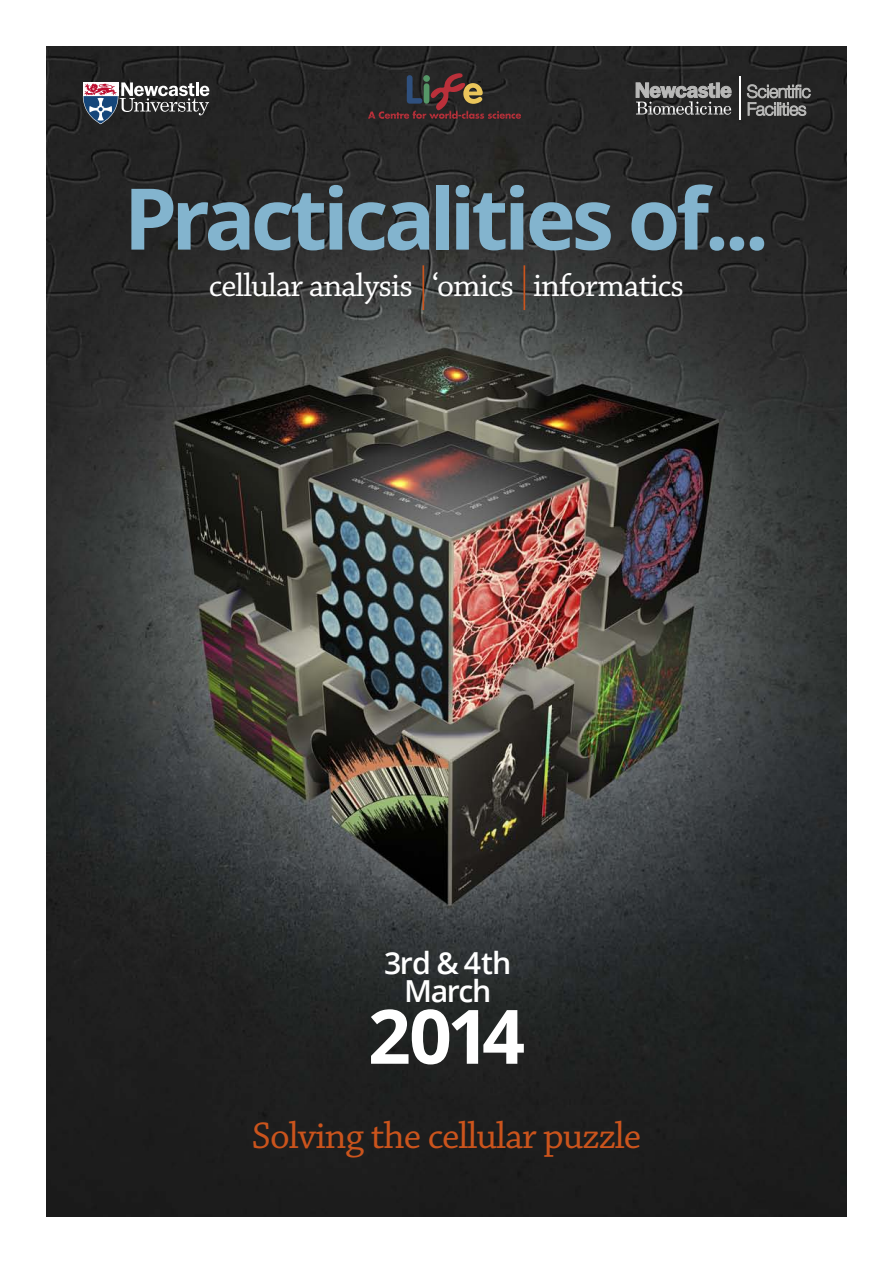
<style>
.page{position:relative;width:893px;height:1263px;background:#fff}
.page>*{position:absolute;margin:0;border:0;box-sizing:border-box;transform-origin:0 0}
.t1{font:700 85.2px "Open Sans";letter-spacing:-.05em;color:#83b4ce}
.t2{font:700 75.15px "Open Sans";color:#fff}
.t3{font:39px "Chaparral Pro";letter-spacing:-.025em;color:#cb541c}
.t4{font:33.75px "Chaparral Pro";letter-spacing:-.025em;color:#fff}
.t5{font:600 30.3px/28.7px "Open Sans";letter-spacing:-.045em;color:#fff;text-align:center}
</style>
<div class="page">
<img style="left:47px;top:47px;width:799px;height:1169px">
<hr style="left:523px;top:265px;width:2px;height:45px;background:#cb541c">
<hr style="left:422px;top:265px;width:2px;height:45px;background:#cb541c">
<svg style="left:83px;top:82px;width:126px;height:42px"></svg>
<svg style="left:368px;top:73px;width:153px;height:46px;background:#40302e"></svg>
<hr style="left:739px;top:77px;width:1px;height:43px;background:#fff">
<svg style="left:747px;top:85px;width:63px;height:31px;background:#666665"></svg>
<svg style="left:636px;top:83px;width:95px;height:32px;background:#6a6a6a"></svg>
<h1 class="t1" style="left:124px;top:158px;width:647px">Practicalities of...</h1>
<p class="t4" style="left:209px;top:266px;width:477px">cellular analysis ‘omics informatics</p>
<p class="t5" style="left:384px;top:948px;width:129px">3rd &amp; 4th<br>March</p>
<h2 class="t2" style="left:368px;top:983px;width:158px">2014</h2>
<p class="t3" style="left:252px;top:1114px;width:391px">Solving the cellular puzzle</p>
</div>
